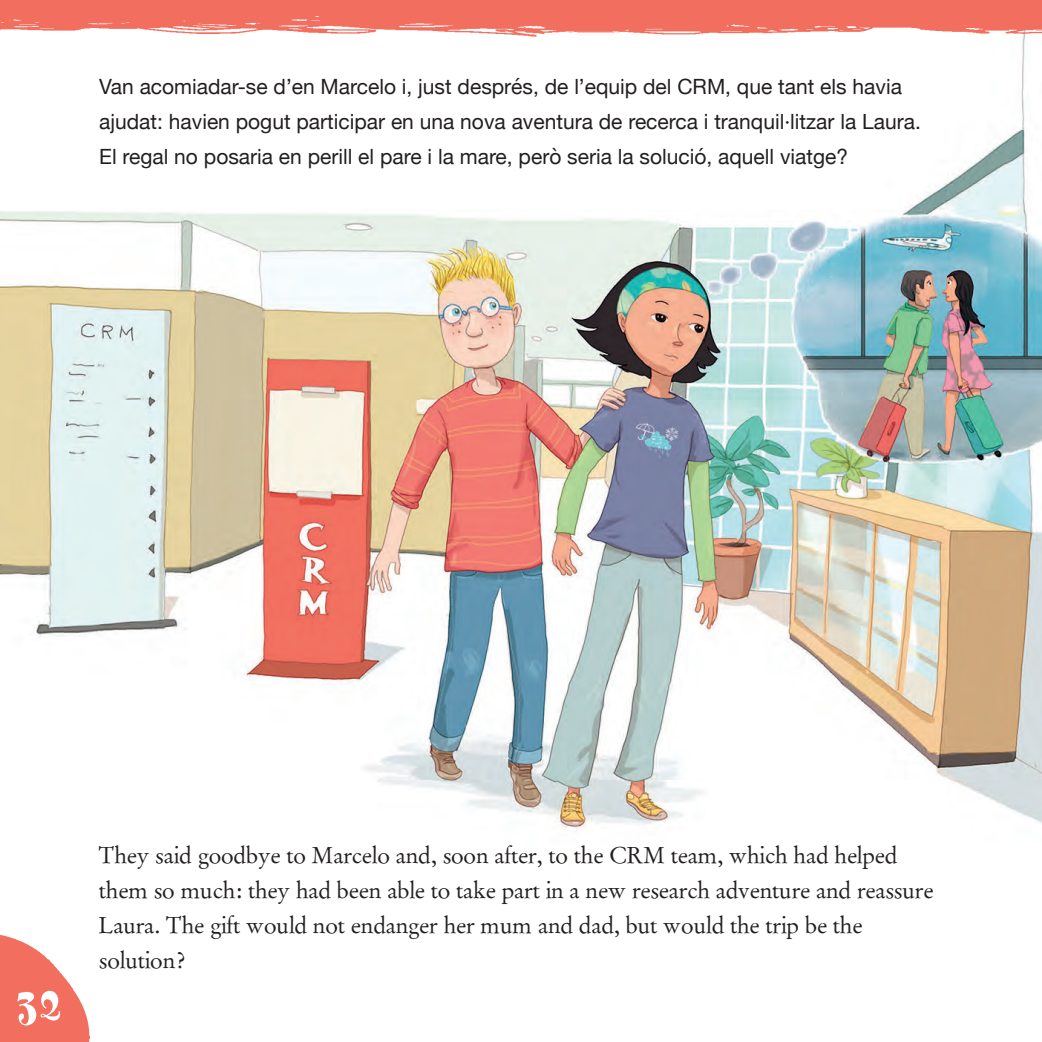
<style>
.page{position:relative;width:1042px;height:1042px;background:#fff}
.page>*{position:absolute;margin:0;border:0;box-sizing:border-box;transform-origin:0 0}
.t1{font:800 54.25px "Fontesque";color:#fff}
.t2{font:22.75px/35px "Garamond Original";color:#231f20}
.t3{font:21px/35px "Helvetica Neue";color:#231f20}
</style>
<div class="page">
<img style="left:0;top:70px;width:1042px;height:972px">
<img style="left:0;top:932px;width:89px;height:110px">
<img style="left:0;top:0;width:1042px;height:70px">
<p class="t3" style="left:99px;top:71px;width:823px">Van acomiadar-se d’en Marcelo i, just després, de l’equip del CRM, que tant els havia ajudat: havien pogut participar en una nova aventura de recerca i tranquil·litzar la Laura.<br>El regal no posaria en perill el pare i la mare, però seria la solució, aquell viatge?</p>
<h1 class="t1" style="left:16px;top:964px;width:47px">32</h1>
<p class="t2" style="left:99px;top:837px;width:836px">They said goodbye to Marcelo and, soon after, to the CRM team, which had helped them so much: they had been able to take part in a new research adventure and reassure Laura. The gift would not endanger her mum and dad, but would the trip be the solution?</p>
</div>
